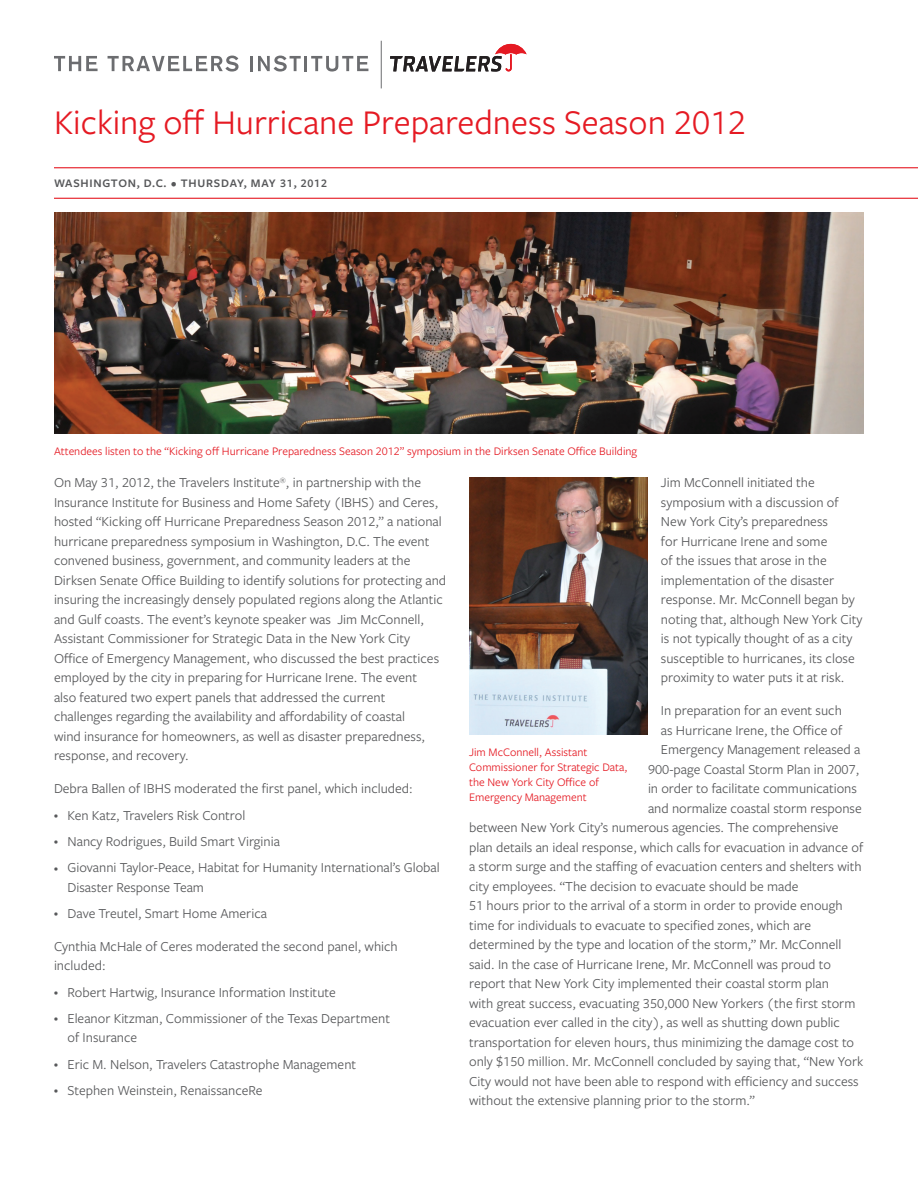
<style>
.page{position:relative;width:918px;height:1188px;background:#fff}
.page>*{position:absolute;margin:0;border:0;box-sizing:border-box;transform-origin:0 0}
.t1{font:36px "Freight Sans Pro";color:#e51a23}
.Body_copy{font:14.25px/19.5px "Freight Sans Pro";color:#57585a}
.Bullet{font:14.25px/19.5px "Freight Sans Pro";color:#57585a}
.Last_bullet{font:14.25px "Freight Sans Pro";color:#57585a}
.Body_copy-2{font:12px/15px "Freight Sans Pro";color:#e51a23}
.Sub-title_1_line{font:600 12px "Freight Sans Pro";letter-spacing:.06em;color:#57585a}
.s1{font-size:8.55px}
</style>
<div class="page">
<svg style="left:390px;top:44px;width:137px;height:28px"></svg>
<hr style="left:381px;top:41px;width:1px;height:47px;background:#6c6d70">
<svg style="left:54px;top:56px;width:44px;height:15px"></svg>
<svg style="left:108px;top:56px;width:131px;height:16px"></svg>
<hr style="left:250px;top:56px;width:3px;height:15px;background:#6c6d70">
<svg style="left:258px;top:56px;width:110px;height:16px"></svg>
<hr style="left:54px;top:167px;width:864px;height:1px;background:#e51a23">
<hr style="left:54px;top:198px;width:864px;height:1px;background:#e51a23">
<img style="left:54px;top:213px;width:810px;height:220px">
<img style="left:469px;top:478px;width:178px;height:256px">
<p class="t1" style="left:54px;top:98px;width:694px">Kicking off Hurricane Preparedness Season 2012</p>
<p class="Sub-title_1_line" style="left:54px;top:175px;width:275px">WASHINGTON, D.C. • THURSDAY, MAY 31, 2012</p>
<p class="Body_copy-2" style="left:54px;top:443px;width:585px">Attendees listen to the “Kicking off Hurricane Preparedness Season 2012” symposium in the Dirksen Senate Office Building</p>
<p class="Body_copy" style="left:54px;top:472px;width:394px">On May 31, 2012, the Travelers Institute<sup>®</sup>, in partnership with the Insurance Institute for Business and Home Safety (IBHS) and Ceres, hosted “Kicking off Hurricane Preparedness Season 2012,” a national hurricane preparedness symposium in Washington, D.C. The event convened business, government, and community leaders at the Dirksen Senate Office Building to identify solutions for protecting and insuring the increasingly densely populated regions along the Atlantic and Gulf coasts. The event’s keynote speaker was Jim McConnell, Assistant Commissioner for Strategic Data in the New York City Office of Emergency Management, who discussed the best practices employed by the city in preparing for Hurricane Irene. The event<br>also featured two expert panels that addressed the current challenges regarding the availability and affordability of coastal<br>wind insurance for homeowners, as well as disaster preparedness, response, and recovery.</p>
<p class="Body_copy" style="left:54px;top:778px;width:360px">Debra Ballen of IBHS moderated the first panel, which included:</p>
<p class="Bullet" style="left:54px;top:805px;width:193px"><span class="s1">•</span> Ken Katz, Travelers Risk Control</p>
<p class="Bullet" style="left:54px;top:831px;width:228px"><span class="s1">•</span> Nancy Rodrigues, Build Smart Virginia</p>
<p class="Bullet" style="left:68px;top:857px;width:374px;text-indent:-14px"><span class="s1">•</span> Giovanni Taylor-Peace, Habitat for Humanity International’s Global<br>Disaster Response Team</p>
<p class="Last_bullet" style="left:54px;top:904px;width:215px"><span class="s1">•</span> Dave Treutel, Smart Home America</p>
<p class="Body_copy" style="left:54px;top:936px;width:345px">Cynthia McHale of Ceres moderated the second panel, which included:</p>
<p class="Bullet" style="left:54px;top:982px;width:283px"><span class="s1">•</span> Robert Hartwig, Insurance Information Institute</p>
<p class="Bullet" style="left:68px;top:1008px;width:324px;text-indent:-14px"><span class="s1">•</span> Eleanor Kitzman, Commissioner of the Texas Department of Insurance</p>
<p class="Bullet" style="left:54px;top:1054px;width:304px"><span class="s1">•</span> Eric M. Nelson, Travelers Catastrophe Management</p>
<p class="Last_bullet" style="left:54px;top:1081px;width:210px"><span class="s1">•</span> Stephen Weinstein, RenaissanceRe</p>
<p class="Body_copy" style="left:661px;top:472px;width:203px">Jim McConnell initiated the symposium with a discussion of<br>New York City’s preparedness<br>for Hurricane Irene and some<br>of the issues that arose in the implementation of the disaster response. Mr. McConnell began by noting that, although New York City is not typically thought of as a city susceptible to hurricanes, its close proximity to water puts it at risk.</p>
<p class="Body_copy" style="left:661px;top:700px;width:182px">In preparation for an event such</p>
<p class="Body_copy" style="left:661px;top:720px;width:183px">as Hurricane Irene, the Office of</p>
<p class="Body_copy" style="left:661px;top:739px;width:201px">Emergency Management released a</p>
<p class="Body_copy" style="left:648px;top:759px;width:213px">900-page Coastal Storm Plan in 2007,</p>
<p class="Body_copy" style="left:648px;top:778px;width:211px">in order to facilitate communications</p>
<p class="Body_copy" style="left:648px;top:798px;width:215px">and normalize coastal storm response</p>
<p class="Body_copy" style="left:469px;top:817px;width:371px">between New York City’s numerous agencies. The comprehensive</p>
<p class="Body_copy" style="left:469px;top:837px;width:396px">plan details an ideal response, which calls for evacuation in advance of</p>
<p class="Body_copy" style="left:469px;top:856px;width:394px">a storm surge and the staffing of evacuation centers and shelters with</p>
<p class="Body_copy" style="left:469px;top:876px;width:331px">city employees. “The decision to evacuate should be made</p>
<p class="Body_copy" style="left:469px;top:895px;width:375px">51 hours prior to the arrival of a storm in order to provide enough</p>
<p class="Body_copy" style="left:469px;top:915px;width:344px">time for individuals to evacuate to specified zones, which are</p>
<p class="Body_copy" style="left:469px;top:934px;width:374px">determined by the type and location of the storm,” Mr. McConnell</p>
<p class="Body_copy" style="left:469px;top:954px;width:363px">said. In the case of Hurricane Irene, Mr. McConnell was proud to</p>
<p class="Body_copy" style="left:469px;top:973px;width:361px">report that New York City implemented their coastal storm plan</p>
<p class="Body_copy" style="left:469px;top:993px;width:388px">with great success, evacuating 350,000 New Yorkers (the first storm</p>
<p class="Body_copy" style="left:469px;top:1012px;width:372px">evacuation ever called in the city), as well as shutting down public</p>
<p class="Body_copy" style="left:469px;top:1032px;width:387px">transportation for eleven hours, thus minimizing the damage cost to</p>
<p class="Body_copy" style="left:469px;top:1051px;width:396px">only $150 million. Mr. McConnell concluded by saying that, “New York</p>
<p class="Body_copy" style="left:469px;top:1071px;width:391px">City would not have been able to respond with efficiency and success</p>
<p class="Body_copy" style="left:469px;top:1090px;width:287px">without the extensive planning prior to the storm.”</p>
<p class="Body_copy-2" style="left:469px;top:744px;width:160px">Jim McConnell, Assistant<br>Commissioner for Strategic Data, the New York City Office of<br>Emergency Management</p>
</div>
